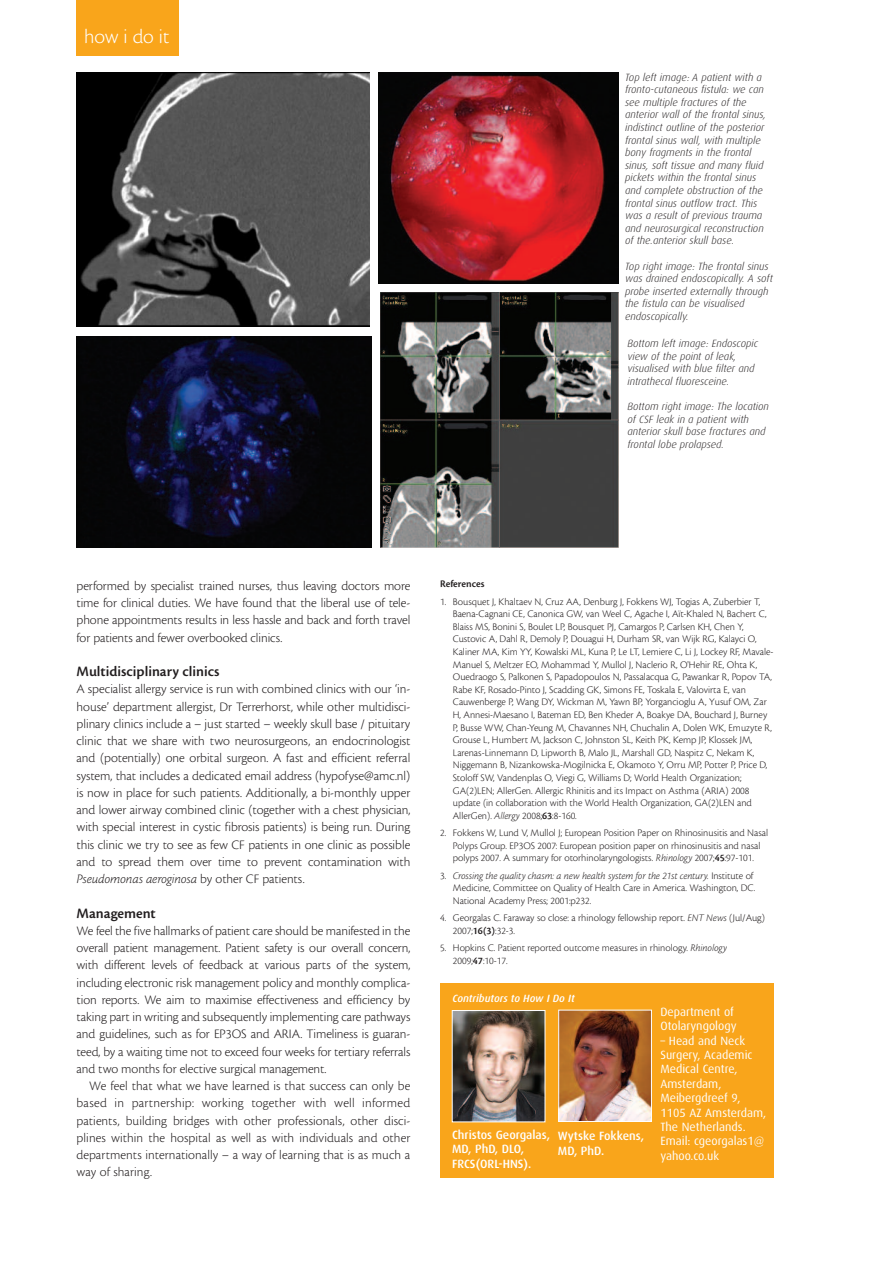
<style>
.page{position:relative;width:893px;height:1263px;background:#fff}
.page>*{position:absolute;margin:0;border:0;box-sizing:border-box;transform-origin:0 0}
.t1{font:300 21px "Cronos";letter-spacing:-.005em;color:#fff}
.t2{font:600 15px "Cronos";color:#231f20}
.t3{font:300 13.5px/17.2px "Cronos";letter-spacing:-.005em;color:#231f20;text-align:justify}
.t4{font:12px/14.4px "Dax";color:#fff}
.t5{font:500 12px/14.4px "Dax";color:#fff}
.t6{font:300 10.5px/12.6px "Cronos";color:#231f20}
.t7{font:italic 300 10.5px/12.6px "Dax";color:#231f20}
.t8{font:italic 500 10.5px "Dax";color:#fff}
.t9{font:600 10.5px "Cronos";letter-spacing:-.005em;color:#231f20}
.s1{font-style:italic}
.s2{font-weight:600}
</style>
<div class="page">
<div style="left:77px;top:0;width:102px;height:55px;background:#f9a51b"></div>
<img style="left:380px;top:293px;width:238px;height:254px">
<img style="left:77px;top:336px;width:294px;height:211px">
<div style="left:440px;top:983px;width:334px;height:195px;background:#f9a51b"></div>
<img style="left:454px;top:1012px;width:89px;height:108px">
<div style="left:452px;top:1010px;width:93px;height:112px;border:1px solid #fff"></div>
<img style="left:561px;top:1012px;width:89px;height:107px">
<div style="left:559px;top:1010px;width:93px;height:111px;border:1px solid #fff"></div>
<img style="left:77px;top:72px;width:293px;height:255px">
<img style="left:379px;top:72px;width:240px;height:212px">
<h1 class="t1" style="left:84px;top:28px;width:87px">how i do it</h1>
<p class="t7" style="left:625px;top:71px;width:142px">Top left image: A patient with a fronto-cutaneous fistula: we can see multiple fractures of the anterior wall of the frontal sinus, indistinct outline of the posterior frontal sinus wall, with multiple bony fragments in the frontal sinus, soft tissue and many fluid pickets within the frontal sinus and complete obstruction of the frontal sinus outflow tract. This was a result of previous trauma and neurosurgical reconstruction of the.anterior skull base.</p>
<p class="t7" style="left:625px;top:260px;width:149px">Top right image: The frontal sinus was drained endoscopically. A soft probe inserted externally through the fistula can be visualised endoscopically.</p>
<p class="t7" style="left:627px;top:337px;width:132px">Bottom left image: Endoscopic view of the point of leak, visualised with blue filter and intrathecal fluoresceine.</p>
<p class="t7" style="left:627px;top:400px;width:143px">Bottom right image: The location of CSF leak in a patient with anterior skull base fractures and frontal lobe prolapsed.</p>
<p class="t3" style="left:77px;top:578px;width:335px">performed by specialist trained nurses, thus leaving doctors more time for clinical duties. We have found that the liberal use of tele&shy;phone appointments results in less hassle and back and forth travel for patients and fewer overbooked clinics.</p>
<p class="t2" style="left:77px;top:666px;width:144px">Multidisciplinary clinics</p>
<p class="t3" style="left:77px;top:681px;width:335px">A specialist allergy service is run with combined clinics with our ‘in&shy;house’ department allergist, Dr Terrerhorst, while other multidisci&shy;plinary clinics include a – just started – weekly skull base / pituitary clinic that we share with two neurosurgeons, an endocrinologist and (potentially) one orbital surgeon. A fast and efficient referral system, that includes a dedicated email address (hypofyse@amc.nl) is now in place for such patients. Additionally, a bi-monthly upper and lower airway combined clinic (together with a chest physician, with special interest in cystic fibrosis patients) is being run. During this clinic we try to see as few CF patients in one clinic as possible and to spread them over time to prevent contamination with <span class="s1">Pseudomonas aeroginosa</span> by other CF patients.</p>
<p class="t2" style="left:77px;top:907px;width:81px">Management</p>
<p class="t3" style="left:77px;top:923px;width:335px">We feel the five hallmarks of patient care should be manifested in the overall patient management. Patient safety is our overall concern, with different levels of feedback at various parts of the system, including electronic risk management policy and monthly complica&shy;tion reports. We aim to maximise effectiveness and efficiency by taking part in writing and subsequently implementing care pathways and guidelines, such as for EP3OS and ARIA. Timeliness is guaran&shy;teed, by a waiting time not to exceed four weeks for tertiary referrals and two months for elective surgical management.</p>
<p class="t3" style="left:77px;top:1078px;width:335px;text-indent:13px">We feel that what we have learned is that success can only be based in partnership: working together with well informed patients, building bridges with other professionals, other disci&shy;plines within the hospital as well as with individuals and other departments internationally – a way of learning that is as much a way of sharing.</p>
<p class="t9" style="left:440px;top:580px;width:46px">References</p>
<p class="t6" style="left:453px;top:596px;width:322px;text-indent:-13px">1. Bousquet J, Khaltaev N, Cruz AA, Denburg J, Fokkens WJ, Togias A, Zuberbier T, Baena-Cagnani CE, Canonica GW, van Weel C, Agache I, Aït-Khaled N, Bachert C, Blaiss MS, Bonini S, Boulet LP, Bousquet PJ, Camargos P, Carlsen KH, Chen Y, Custovic A, Dahl R, Demoly P, Douagui H, Durham SR, van Wijk RG, Kalayci O, Kaliner MA, Kim YY, Kowalski ML, Kuna P, Le LT, Lemiere C, Li J, Lockey RF, Mavale-Manuel S, Meltzer EO, Mohammad Y, Mullol J, Naclerio R, O'Hehir RE, Ohta K, Ouedraogo S, Palkonen S, Papadopoulos N, Passalacqua G, Pawankar R, Popov TA, Rabe KF, Rosado-Pinto J, Scadding GK, Simons FE, Toskala E, Valovirta E, van Cauwenberge P, Wang DY, Wickman M, Yawn BP, Yorgancioglu A, Yusuf OM, Zar H, Annesi-Maesano I, Bateman ED, Ben Kheder A, Boakye DA, Bouchard J, Burney P, Busse WW, Chan-Yeung M, Chavannes NH, Chuchalin A, Dolen WK, Emuzyte R, Grouse L, Humbert M, Jackson C, Johnston SL, Keith PK, Kemp JP, Klossek JM, Larenas-Linnemann D, Lipworth B, Malo JL, Marshall GD, Naspitz C, Nekam K, Niggemann B, Nizankowska-Mogilnicka E, Okamoto Y, Orru MP, Potter P, Price D, Stoloff SW, Vandenplas O, Viegi G, Williams D; World Health Organization; GA(2)LEN; AllerGen. Allergic Rhinitis and its Impact on Asthma (ARIA) 2008 update (in collaboration with the World Health Organization, GA(2)LEN and AllerGen). <span class="s1">Allergy</span> 2008;<span class="s2">63</span>:8-160.</p>
<p class="t6" style="left:440px;top:827px;width:330px;text-align:center">2. Fokkens W, Lund V, Mullol J; European Position Paper on Rhinosinusitis and Nasal<br>Polyps Group. EP3OS 2007: European position paper on rhinosinusitis and nasal polyps 2007. A summary for otorhinolaryngologists. <span class="s1">Rhinology</span> 2007;<span class="s2">45</span>:97-101.</p>
<p class="t6" style="left:453px;top:870px;width:304px;text-indent:-13px">3. <span class="s1">Crossing the quality chasm: a new health system for the 21st century.</span> Institute of<br>Medicine, Committee on Quality of Health Care in America. Washington, DC.<br>National Academy Press; 2001:p232.</p>
<p class="t6" style="left:453px;top:912px;width:314px;text-indent:-13px">4. Georgalas C. Faraway so close: a rhinology fellowship report. <span class="s1">ENT News</span> (Jul/Aug)<br>2007;<span class="s2">16(3)</span>:32-3.</p>
<p class="t6" style="left:453px;top:942px;width:275px;text-indent:-13px">5. Hopkins C. Patient reported outcome measures in rhinology. <span class="s1">Rhinology<br></span>2009;<span class="s2">47</span>:10-17.</p>
<p class="t8" style="left:453px;top:992px;width:124px">Contributors to How I Do It</p>
<p class="t5" style="left:452px;top:1128px;width:99px">Christos Georgalas,<br>MD, PhD, DLO,<br>FRCS(ORL-HNS).</p>
<p class="t5" style="left:558px;top:1130px;width:88px">Wytske Fokkens,<br>MD, PhD.</p>
<p class="t4" style="left:660px;top:1005px;width:78px">Department of<br>Otolaryngology</p>
<p class="t4" style="left:660px;top:1034px;width:107px">– Head and Neck<br>Surgery, Academic<br>Medical Centre,<br>Amsterdam,<br>Meibergdreef 9,<br>1105 AZ Amsterdam,<br>The Netherlands.<br>Email: cgeorgalas1@ yahoo.co.uk</p>
</div>
